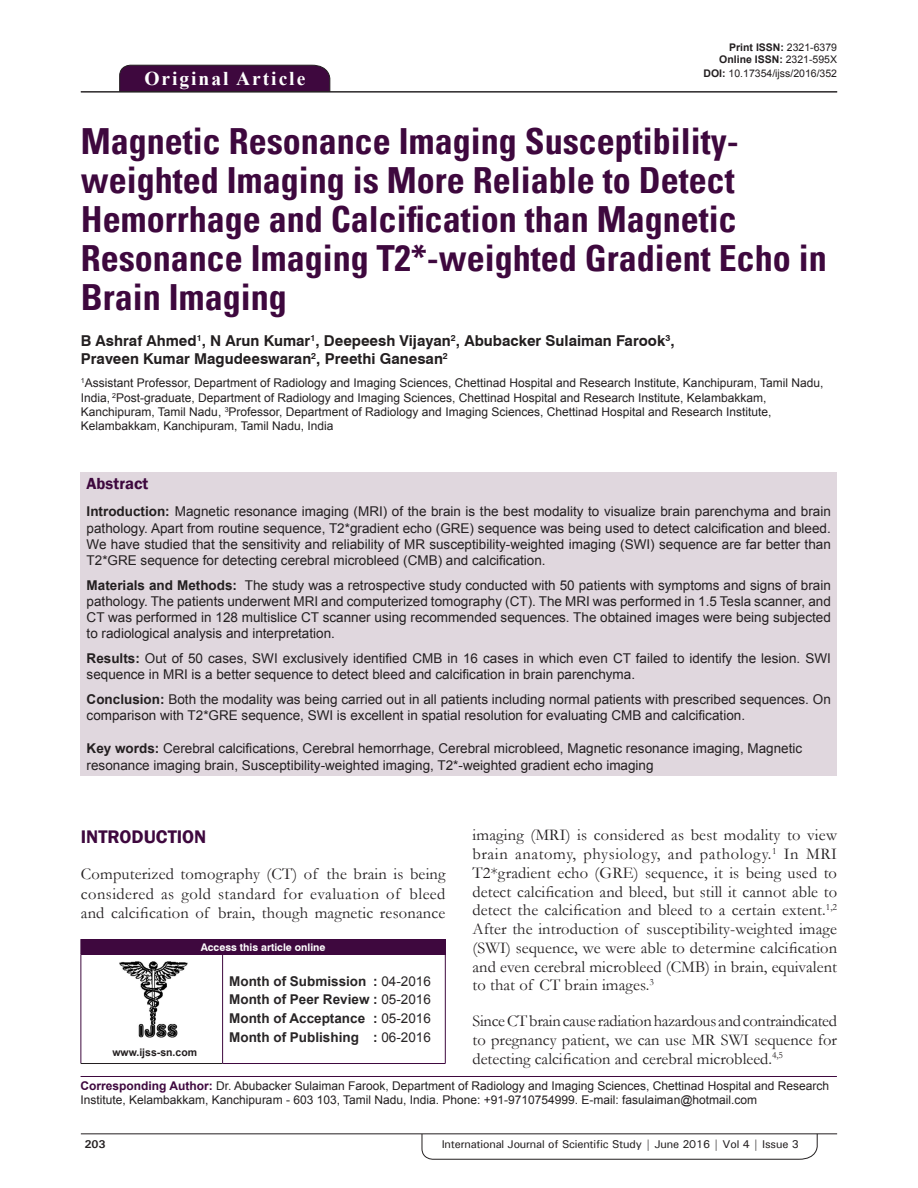
<style>
.page{position:relative;width:918px;height:1188px;background:#fff}
.page>*{position:absolute;margin:0;border:0;box-sizing:border-box;transform-origin:0 0}
.AT{font:700 condensed 36px/39px "Univers";color:#3e083e}
.AH{font:700 19.5px "Times New Roman";letter-spacing:.1em;color:#fff}
.t1{font:600 18.75px "Franklin Gothic";color:#3e083e}
.TX{font:16.5px/18.8px "Garamond";letter-spacing:.005em;color:#231f20;text-align:justify}
.ABSH{font:600 16.5px "Franklin Gothic";color:#3e083e}
.AU{font:700 15px/18px "Swiss 721 BT";color:#231f20}
.ABS{font:13.5px/16.2px "Arial";color:#231f20;text-align:justify}
.KWD{font:13.5px/16.2px "Arial";color:#231f20}
.HIS{font:700 13.5px/18.8px "Arial";color:#282526;text-align:justify}
.AFF{font:12px/14.4px "Arial";color:#231f20}
.ADD{font:12px/14.4px "Arial";color:#231f20}
.t2{font:500 11.25px "Univers";letter-spacing:-.015em;color:#231f20}
.t3{font:700 11.25px "Univers";color:#231f20}
.DOI{font:700 10.5px "Arial";color:#231f20}
.DOI-2{font:10.5px "Arial";color:#231f20}
.AAO{font:700 10.5px "Swiss 721 BT";color:#fff}
.Web{font:700 10.5px "Arial";color:#231f20}
.s1{font-weight:400}
.s2{font-weight:700}
.s3{font-weight:700;color:#3e083e}
</style>
<div class="page">
<svg style="left:422px;top:1133px;width:396px;height:27px"></svg>
<hr style="left:81px;top:1134px;width:756px;height:1px;background:#231f20">
<div style="left:119px;top:65px;width:211px;height:26px;background:#3e083e"></div>
<hr style="left:81px;top:91px;width:756px;height:1px;background:#231f20">
<div style="left:81px;top:472px;width:756px;height:304px;background:#e0d7de"></div>
<img style="left:119px;top:961px;width:69px;height:76px">
<div style="left:81px;top:939px;width:364px;height:15px;background:#3e083e"></div>
<svg style="left:445px;top:939px;width:1px;height:15px"></svg>
<hr style="left:81px;top:954px;width:142px;height:1px;background:#3e083e">
<hr style="left:81px;top:954px;width:1px;height:109px;background:#3e083e">
<hr style="left:81px;top:1063px;width:142px;height:1px;background:#231f20">
<hr style="left:223px;top:954px;width:223px;height:1px;background:#3e083e">
<hr style="left:222px;top:954px;width:1px;height:109px;background:#3e083e">
<hr style="left:445px;top:954px;width:1px;height:109px;background:#3e083e">
<hr style="left:223px;top:1063px;width:223px;height:1px;background:#3e083e">
<hr style="left:81px;top:1076px;width:756px;height:1px;background:#3e083e">
<p class="AH" style="left:144px;top:64px;width:162px">Original Article</p>
<p class="DOI" style="left:729px;top:39px;width:109px">Print ISSN: <span class="s1">2321-6379</span></p>
<p class="DOI" style="left:719px;top:52px;width:119px">Online ISSN: <span class="s1">2321-595X</span></p>
<p class="DOI-2" style="left:703px;top:66px;width:135px"><span class="s2">DOI:</span> 10.17354/ijss/2016/352</p>
<p class="AT" style="left:81px;top:122px;width:747px">Magnetic Resonance Imaging Susceptibility&shy;weighted Imaging is More Reliable to Detect Hemorrhage and Calcification than Magnetic Resonance Imaging T2*-weighted Gradient Echo in Brain Imaging</p>
<p class="AU" style="left:81px;top:332px;width:595px">B Ashraf Ahmed<sup>1</sup>, N Arun Kumar<sup>1</sup>, Deepeesh Vijayan<sup>2</sup>, Abubacker Sulaiman Farook<sup>3</sup>,<br>Praveen Kumar Magudeeswaran<sup>2</sup>, Preethi Ganesan<sup>2</sup></p>
<p class="AFF" style="left:81px;top:376px;width:744px"><sup>1</sup>Assistant Professor, Department of Radiology and Imaging Sciences, Chettinad Hospital and Research Institute, Kanchipuram, Tamil Nadu, India, <sup>2</sup>Post-graduate, Department of Radiology and Imaging Sciences, Chettinad Hospital and Research Institute, Kelambakkam, Kanchipuram, Tamil Nadu, <sup>3</sup>Professor, Department of Radiology and Imaging Sciences, Chettinad Hospital and Research Institute, Kelambakkam, Kanchipuram, Tamil Nadu, India</p>
<p class="ABSH" style="left:87px;top:474px;width:63px">Abstract</p>
<p class="ABS" style="left:87px;top:504px;width:746px"><span class="s2">Introduction:</span> Magnetic resonance imaging (MRI) of the brain is the best modality to visualize brain parenchyma and brain pathology. Apart from routine sequence, T2*gradient echo (GRE) sequence was being used to detect calcification and bleed.<br>We have studied that the sensitivity and reliability of MR susceptibility-weighted imaging (SWI) sequence are far better than T2*GRE sequence for detecting cerebral microbleed (CMB) and calcification.</p>
<p class="ABS" style="left:87px;top:577px;width:746px"><span class="s2">Materials and Methods:</span> The study was a retrospective study conducted with 50 patients with symptoms and signs of brain pathology. The patients underwent MRI and computerized tomography (CT). The MRI was performed in 1.5 Tesla scanner, and CT was performed in 128 multislice CT scanner using recommended sequences. The obtained images were being subjected to radiological analysis and interpretation.</p>
<p class="ABS" style="left:87px;top:650px;width:746px"><span class="s2">Results:</span> Out of 50 cases, SWI exclusively identified CMB in 16 cases in which even CT failed to identify the lesion. SWI sequence in MRI is a better sequence to detect bleed and calcification in brain parenchyma.</p>
<p class="ABS" style="left:87px;top:691px;width:746px"><span class="s2">Conclusion:</span> Both the modality was being carried out in all patients including normal patients with prescribed sequences. On comparison with T2*GRE sequence, SWI is excellent in spatial resolution for evaluating CMB and calcification.</p>
<p class="KWD" style="left:87px;top:740px;width:717px"><span class="s2">Key words:</span> Cerebral calcifications, Cerebral hemorrhage, Cerebral microbleed, Magnetic resonance imaging, Magnetic resonance imaging brain, Susceptibility-weighted imaging, T2*-weighted gradient echo imaging</p>
<p class="TX" style="left:473px;top:825px;width:366px">imaging (MRI) is considered as best modality to view brain anatomy, physiology, and pathology.<sup>1</sup> In MRI T2*gradient echo (GRE) sequence, it is being used to detect calcification and bleed, but still it cannot able to detect the calcification and bleed to a certain extent.<sup>1,2<br></sup>After the introduction of susceptibility-weighted image (SWI) sequence, we were able to determine calcification and even cerebral microbleed (CMB) in brain, equivalent to that of CT brain images.<sup>3</sup></p>
<p class="TX" style="left:473px;top:1011px;width:366px">Since CT brain cause radiation hazardous and contraindicated to pregnancy patient, we can use MR SWI sequence for detecting calcification and cerebral microbleed.<sup>4,5</sup></p>
<h1 class="t1" style="left:81px;top:825px;width:127px">INTRODUCTION</h1>
<p class="TX" style="left:81px;top:864px;width:366px;line-height:19.4px">Computerized tomography (CT) of the brain is being considered as gold standard for evaluation of bleed and calcification of brain, though magnetic resonance</p>
<p class="AAO" style="left:201px;top:940px;width:126px">Access this article online</p>
<p class="HIS" style="left:229px;top:972px;width:203px">Month of Submission : <span class="s1">04-2016<br></span>Month of Peer Review : <span class="s1">05-2016<br></span>Month of Acceptance : <span class="s1">05-2016<br></span>Month of Publishing : <span class="s1">06-2016</span></p>
<p class="ADD" style="left:81px;top:1078px;width:750px"><span class="s3">Corresponding Author:</span> Dr. Abubacker Sulaiman Farook, Department of Radiology and Imaging Sciences, Chettinad Hospital and Research<br>Institute, Kelambakkam, Kanchipuram - 603 103, Tamil Nadu, India. Phone: +91-9710754999. E-mail: fasulaiman@hotmail.com</p>
<p class="Web" style="left:112px;top:1045px;width:86px">www.ijss-sn.com</p>
<p class="t3" style="left:84px;top:1137px;width:23px">203</p>
<p class="t2" style="left:442px;top:1137px;width:359px">International Journal of Scientific Study | June 2016 | Vol 4 | Issue 3</p>
</div>
